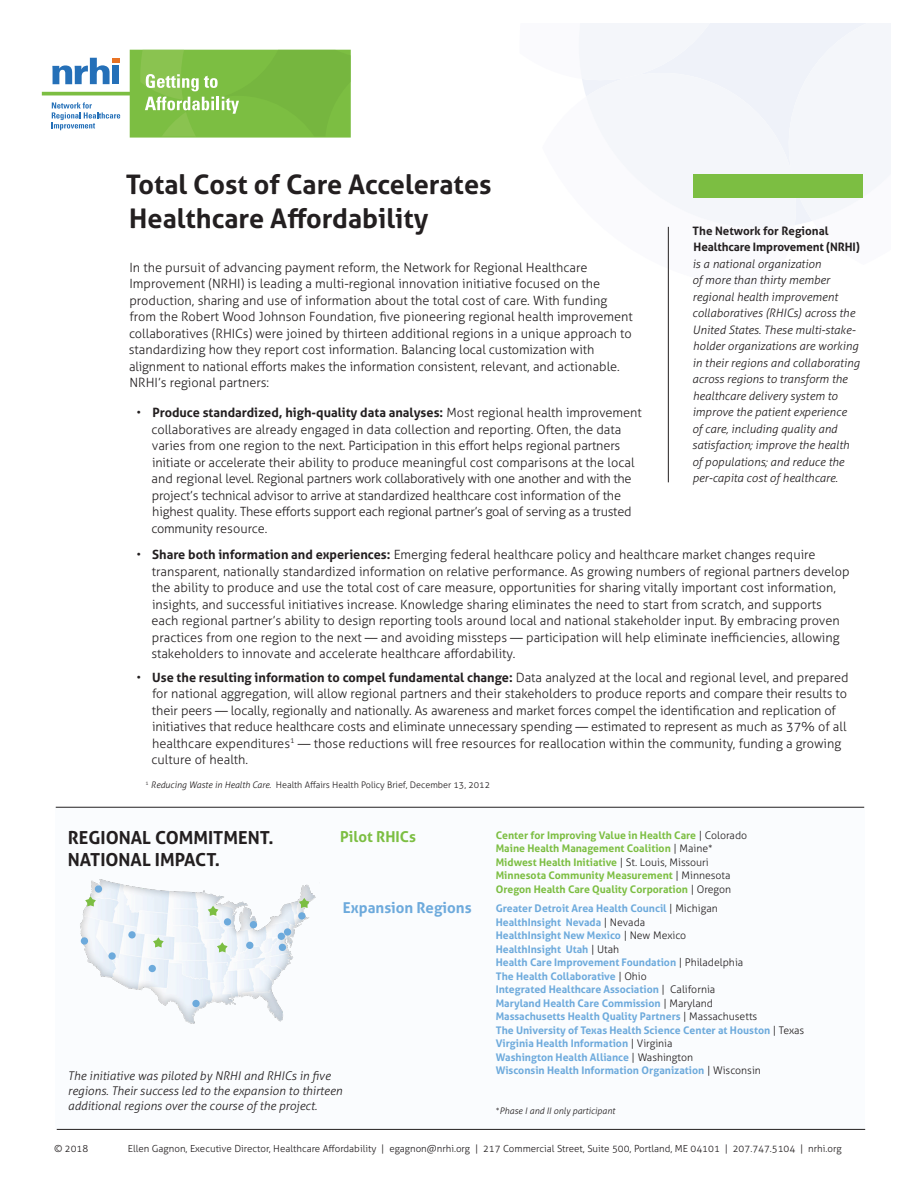
<style>
.page{position:relative;width:918px;height:1188px;background:#fff}
.page>*{position:absolute;margin:0;border:0;box-sizing:border-box;transform-origin:0 0}
.A_Head{font:700 27px/34.5px "Aller";color:#231f20}
.Side_Bar_Body{font:700 18px "Aller";color:#231f20}
.Side_Bar_Body-2{font:700 15px "Aller";color:#6daadc}
.Side_Bar_Body-3{font:700 15px "Aller";color:#7cbe42}
.Body_Copy{font:300 12.75px/16.5px "Aller";color:#231f20}
.Side_Bar_Body-4{font:italic 300 12px/15px "Aller";color:#231f20}
.NRHI_Description_Cop{font:italic 300 11.7px/16.5px "Aller";color:#231f20}
.Side_Bar_Body-5{font:700 10.5px/13.5px "Aller";color:#6daadc}
.Side_Bar_Body-6{font:700 10.5px/13.5px "Aller";color:#7cbe42}
.t1{font:300 9.75px "Aller";color:#231f20}
.Footnotes{font:300 9px "Aller";color:#231f20}
.Side_Bar_Body-7{font:italic 300 9px "Aller";color:#231f20}
.s1{font-weight:700}
.s2{font-style:italic}
.s3{font-weight:700;font-style:normal}
.s4{font-weight:300;color:#231f20}
.s5{font-family:"Gotham";font-weight:400;color:#231f20}
.s6{font-family:"Gotham";font-weight:400;font-style:normal}
</style>
<div class="page">
<div style="left:579px;top:23px;width:312px;height:242px;background:#f4f6fa"></div>
<div style="left:693px;top:174px;width:169px;height:23px;background:#7cbe42"></div>
<svg style="left:42px;top:50px;width:309px;height:88px"></svg>
<div style="left:56px;top:807px;width:809px;height:322px;background:#fafcfe"></div>
<hr style="left:668px;top:227px;width:1px;height:255px;background:#231f20">
<img style="left:80px;top:879px;width:236px;height:145px">
<div style="left:95px;top:885px;width:7px;height:8px;background:#6daadc;border-radius:50%"></div>
<div style="left:81px;top:937px;width:7px;height:8px;background:#6daadc;border-radius:50%"></div>
<div style="left:108px;top:952px;width:8px;height:8px;background:#6daadc;border-radius:50%"></div>
<div style="left:149px;top:965px;width:7px;height:7px;background:#6daadc;border-radius:50%"></div>
<div style="left:250px;top:921px;width:7px;height:7px;background:#6daadc;border-radius:50%"></div>
<div style="left:246px;top:942px;width:7px;height:7px;background:#6daadc;border-radius:50%"></div>
<div style="left:128px;top:931px;width:8px;height:8px;background:#6daadc;border-radius:50%"></div>
<div style="left:298px;top:912px;width:8px;height:8px;background:#6daadc;border-radius:50%"></div>
<div style="left:278px;top:933px;width:7px;height:7px;background:#6daadc;border-radius:50%"></div>
<div style="left:279px;top:944px;width:7px;height:7px;background:#6daadc;border-radius:50%"></div>
<hr style="left:56px;top:807px;width:808px;height:1px;background:#231f20">
<svg style="left:85px;top:896px;width:11px;height:11px"></svg>
<svg style="left:153px;top:937px;width:11px;height:10px"></svg>
<svg style="left:217px;top:942px;width:11px;height:10px"></svg>
<svg style="left:208px;top:906px;width:10px;height:10px"></svg>
<svg style="left:299px;top:898px;width:11px;height:10px"></svg>
<hr style="left:57px;top:1129px;width:808px;height:1px;background:#231f20">
<div style="left:192px;top:1000px;width:8px;height:7px;background:#6daadc;border-radius:50%"></div>
<div style="left:224px;top:918px;width:7px;height:8px;background:#6daadc;border-radius:50%"></div>
<div style="left:284px;top:928px;width:7px;height:8px;background:#6daadc;border-radius:50%"></div>
<p class="A_Head" style="left:126px;top:167px;width:367px">Total Cost of Care Accelerates<br>Healthcare Affordability</p>
<p class="Body_Copy" style="left:129px;top:259px;width:506px">In the pursuit of advancing payment reform, the Network for Regional Healthcare Improvement (NRHI) is leading a multi-regional innovation initiative focused on the production, sharing and use of information about the total cost of care. With funding from the Robert Wood Johnson Foundation, five pioneering regional health improvement collaboratives (RHICs) were joined by thirteen additional regions in a unique approach to standardizing how they report cost information. Balancing local customization with alignment to national efforts makes the information consistent, relevant, and actionable.<br>NRHI’s regional partners:</p>
<p class="Body_Copy" style="left:152px;top:405px;width:492px;text-indent:-15px">• <span class="s1">Produce standardized, high-quality data analyses:</span> Most regional health improvement collaboratives are already engaged in data collection and reporting. Often, the data varies from one region to the next. Participation in this effort helps regional partners initiate or accelerate their ability to produce meaningful cost comparisons at the local and regional level. Regional partners work collaboratively with one another and with the project’s technical advisor to arrive at standardized healthcare cost information of the highest quality. These efforts support each regional partner’s goal of serving as a trusted community resource.</p>
<p class="Body_Copy" style="left:151px;top:547px;width:700px;text-indent:-15px">• <span class="s1">Share both information and experiences:</span> Emerging federal healthcare policy and healthcare market changes require transparent, nationally standardized information on relative performance. As growing numbers of regional partners develop the ability to produce and use the total cost of care measure, opportunities for sharing vitally important cost information, insights, and successful initiatives increase. Knowledge sharing eliminates the need to start from scratch, and supports each regional partner’s ability to design reporting tools around local and national stakeholder input. By embracing proven practices from one region to the next — and avoiding missteps — participation will help eliminate inefficiencies, allowing stakeholders to innovate and accelerate healthcare affordability.</p>
<p class="Body_Copy" style="left:152px;top:669px;width:699px;text-indent:-15px">• <span class="s1">Use the resulting information to compel fundamental change:</span> Data analyzed at the local and regional level, and prepared for national aggregation, will allow regional partners and their stakeholders to produce reports and compare their results to their peers — locally, regionally and nationally. As awareness and market forces compel the identification and replication of initiatives that reduce healthcare costs and eliminate unnecessary spending — estimated to represent as much as 37% of all healthcare expenditures<sup>1</sup> — those reductions will free resources for reallocation within the community, funding a growing culture of health.</p>
<p class="Footnotes" style="left:146px;top:779px;width:346px"><sup>1</sup> <span class="s2">Reducing Waste in Health Care</span>. Health Affairs Health Policy Brief, December 13, 2012</p>
<p class="NRHI_Description_Cop" style="left:692px;top:222px;width:169px"><span class="s3">The Network for Regional<br>Healthcare Improvement (NRHI) </span>is a national organization<br>of more than thirty member regional health improvement collaboratives (RHICs) across the<br>United States. These multi-stake&shy;holder organizations are working in their regions and collaborating across regions to transform the healthcare delivery system to improve the patient experience<br>of care, including quality and satisfaction; improve the health of populations; and reduce the per-capita cost of healthcare.</p>
<p class="Side_Bar_Body" style="left:68px;top:827px;width:207px">REGIONAL COMMITMENT.</p>
<p class="Side_Bar_Body" style="left:68px;top:848px;width:154px">NATIONAL IMPACT.</p>
<p class="Side_Bar_Body-3" style="left:340px;top:827px;width:77px">Pilot RHICs</p>
<p class="Side_Bar_Body-6" style="left:496px;top:828px;width:253px">Center for Improving Value in Health Care <span class="s4">| Colorado </span>Maine Health Management Coalition <span class="s4">| Maine</span><span class="s5">* </span>Midwest Health Initiative <span class="s4">| St. Louis, Missouri </span>Minnesota Community Measurement <span class="s4">| Minnesota </span>Oregon Health Care Quality Corporation <span class="s4">| Oregon</span></p>
<p class="Side_Bar_Body-2" style="left:343px;top:898px;width:130px">Expansion Regions</p>
<p class="Side_Bar_Body-4" style="left:68px;top:1068px;width:276px">The initiative was piloted by NRHI and RHICs in five regions. Their success led to the expansion to thirteen additional regions over the course of the project.</p>
<p class="Side_Bar_Body-5" style="left:496px;top:902px;width:310px">Greater Detroit Area Health Council <span class="s4">| Michigan<br></span>HealthInsight Nevada <span class="s4">| Nevada<br></span>HealthInsight New Mexico <span class="s4">| New Mexico<br></span>HealthInsight Utah <span class="s4">| Utah<br></span>Health Care Improvement Foundation <span class="s4">| Philadelphia<br></span>The Health Collaborative <span class="s4">| Ohio<br></span>Integrated Healthcare Association <span class="s4">| California<br></span>Maryland Health Care Commission <span class="s4">| Maryland<br></span>Massachusetts Health Quality Partners <span class="s4">| Massachusetts<br></span>The University of Texas Health Science Center at Houston <span class="s4">| Texas </span>Virginia Health Information <span class="s4">| Virginia<br></span>Washington Health Alliance <span class="s4">| Washington<br></span>Wisconsin Health Information Organization <span class="s4">| Wisconsin</span></p>
<p class="Side_Bar_Body-7" style="left:496px;top:1105px;width:121px"><span class="s6">*</span>Phase I and II only participant</p>
<p class="t1" style="left:54px;top:1142px;width:36px">© 2018</p>
<p class="t1" style="left:128px;top:1142px;width:715px">Ellen Gagnon, Executive Director, Healthcare Affordability | egagnon@nrhi.org | 217 Commercial Street, Suite 500, Portland, ME 04101 | 207.747.5104 | nrhi.org</p>
</div>
